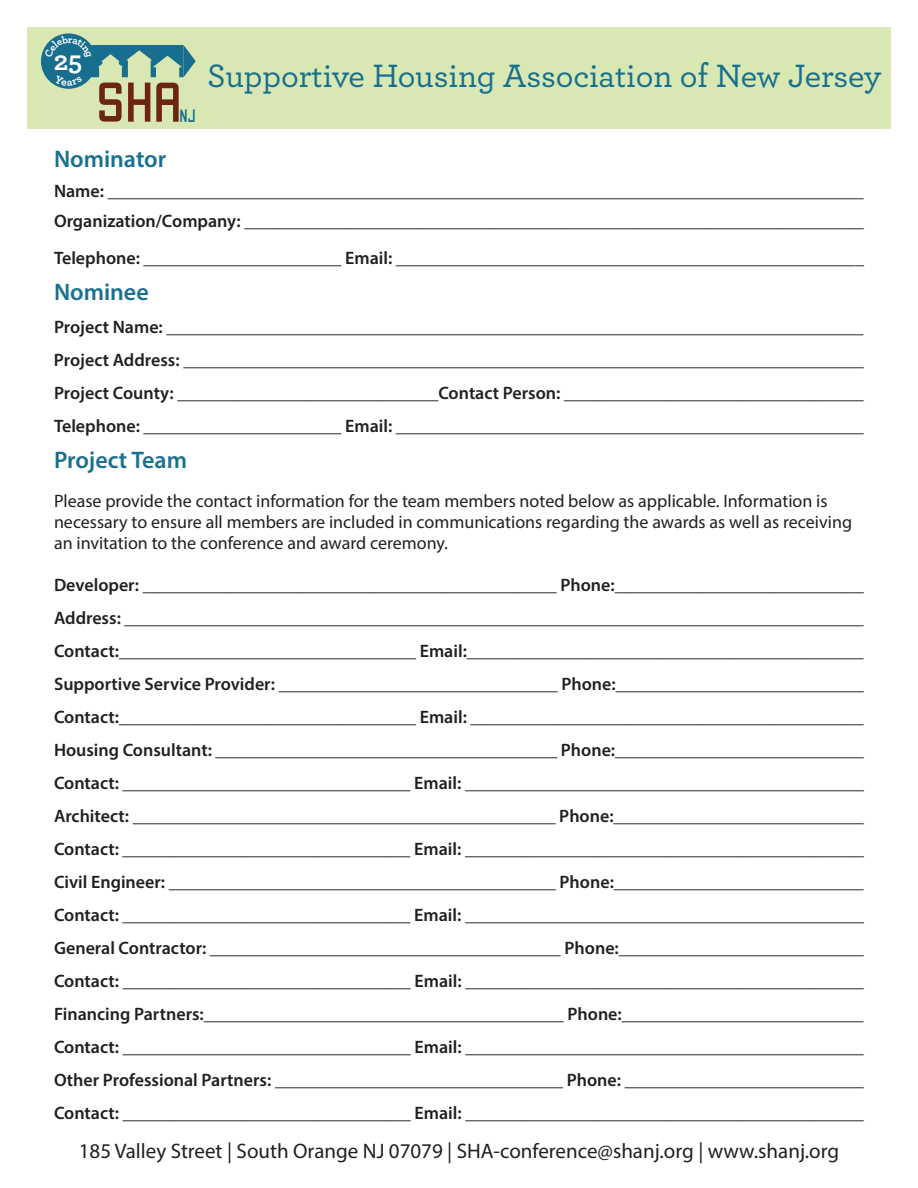
<style>
.page{position:relative;width:918px;height:1188px;background:#fff}
.page>*{position:absolute;margin:0;border:0;box-sizing:border-box;transform-origin:0 0}
.t1{font:57.15px "Babel Stone Modern";color:#6d250f}
.t2{font:500 33.9px "Archer";letter-spacing:-.005em;color:#176e8e}
.t3{font:700 27.6px "Archer";color:#fff}
.t4{font:600 24px "Myriad Pro";color:#197090}
.t5{font:21px "Myriad Pro";color:#231f20}
.t6{font:18.3px "Babel Stone Modern";color:#176e8e;scale:.89 1}
.t7{font:600 18px "Myriad Pro";color:#231f20}
.t8{font:18px/21px "Myriad Pro";color:#231f20}
</style>
<div class="page">
<div style="left:27px;top:27px;width:864px;height:102px;background:#d9e8b3"></div>
<svg style="left:41px;top:33px;width:55px;height:56px"></svg>
<svg style="left:45px;top:35px;width:151px;height:51px"></svg>
<h3 class="t3" style="left:54px;top:39px;width:30px">25</h3>
<h1 class="t1" style="left:94px;top:69px;width:92px">SHA</h1>
<p class="t6" style="left:179px;top:105px;width:21px">NJ</p>
<h2 class="t2" style="left:207px;top:52px;width:676px">Supportive Housing Association of New Jersey</h2>
<p class="t4" style="left:54px;top:143px;width:114px">Nominator</p>
<p class="t7" style="left:54px;top:179px;width:811px">Name: ____________________________________________________________________________________</p>
<p class="t7" style="left:54px;top:209px;width:811px">Organization/Company: ____________________________________________________________________</p>
<p class="t7" style="left:54px;top:247px;width:811px">Telephone: ______________________ Email: ____________________________________________________</p>
<p class="t4" style="left:54px;top:277px;width:96px">Nominee</p>
<p class="t7" style="left:54px;top:316px;width:811px">Project Name: _____________________________________________________________________________</p>
<p class="t7" style="left:54px;top:348px;width:811px">Project Address: ___________________________________________________________________________</p>
<p class="t7" style="left:54px;top:382px;width:811px">Project County: _____________________________Contact Person: _________________________________</p>
<p class="t7" style="left:54px;top:415px;width:811px">Telephone: ______________________ Email: ____________________________________________________</p>
<p class="t4" style="left:54px;top:445px;width:135px">Project Team</p>
<p class="t8" style="left:54px;top:490px;width:800px">Please provide the contact information for the team members noted below as applicable. Information is necessary to ensure all members are included in communications regarding the awards as well as receiving an invitation to the conference and award ceremony.</p>
<p class="t7" style="left:54px;top:574px;width:811px">Developer: ______________________________________________ Phone:___________________________</p>
<p class="t7" style="left:54px;top:607px;width:811px">Address: __________________________________________________________________________________</p>
<p class="t7" style="left:54px;top:640px;width:811px">Contact:_________________________________ Email:____________________________________________</p>
<p class="t7" style="left:54px;top:673px;width:811px">Supportive Service Provider: _______________________________ Phone:___________________________</p>
<p class="t7" style="left:54px;top:706px;width:811px">Contact:_________________________________ Email: ___________________________________________</p>
<p class="t7" style="left:54px;top:739px;width:811px">Housing Consultant: ______________________________________ Phone:___________________________</p>
<p class="t7" style="left:54px;top:772px;width:811px">Contact: ________________________________ Email: ____________________________________________</p>
<p class="t7" style="left:54px;top:805px;width:811px">Architect: _______________________________________________ Phone:___________________________</p>
<p class="t7" style="left:54px;top:838px;width:812px">Contact: ________________________________ Email: ___________________________________________</p>
<p class="t7" style="left:54px;top:871px;width:811px">Civil Engineer: ___________________________________________ Phone:___________________________</p>
<p class="t7" style="left:54px;top:904px;width:811px">Contact: ________________________________ Email: ____________________________________________</p>
<p class="t7" style="left:54px;top:937px;width:811px">General Contractor: _______________________________________ Phone:__________________________</p>
<p class="t7" style="left:54px;top:970px;width:811px">Contact: ________________________________ Email: ____________________________________________</p>
<p class="t7" style="left:54px;top:1003px;width:811px">Financing Partners:________________________________________ Phone:__________________________</p>
<p class="t7" style="left:54px;top:1036px;width:811px">Contact: ________________________________ Email: ____________________________________________</p>
<p class="t7" style="left:54px;top:1069px;width:811px">Other Professional Partners: ________________________________ Phone: __________________________</p>
<p class="t7" style="left:54px;top:1102px;width:811px">Contact: ________________________________ Email: ____________________________________________</p>
<p class="t5" style="left:79px;top:1138px;width:762px">185 Valley Street | South Orange NJ 07079 | SHA‐conference@shanj.org | www.shanj.org</p>
</div>
